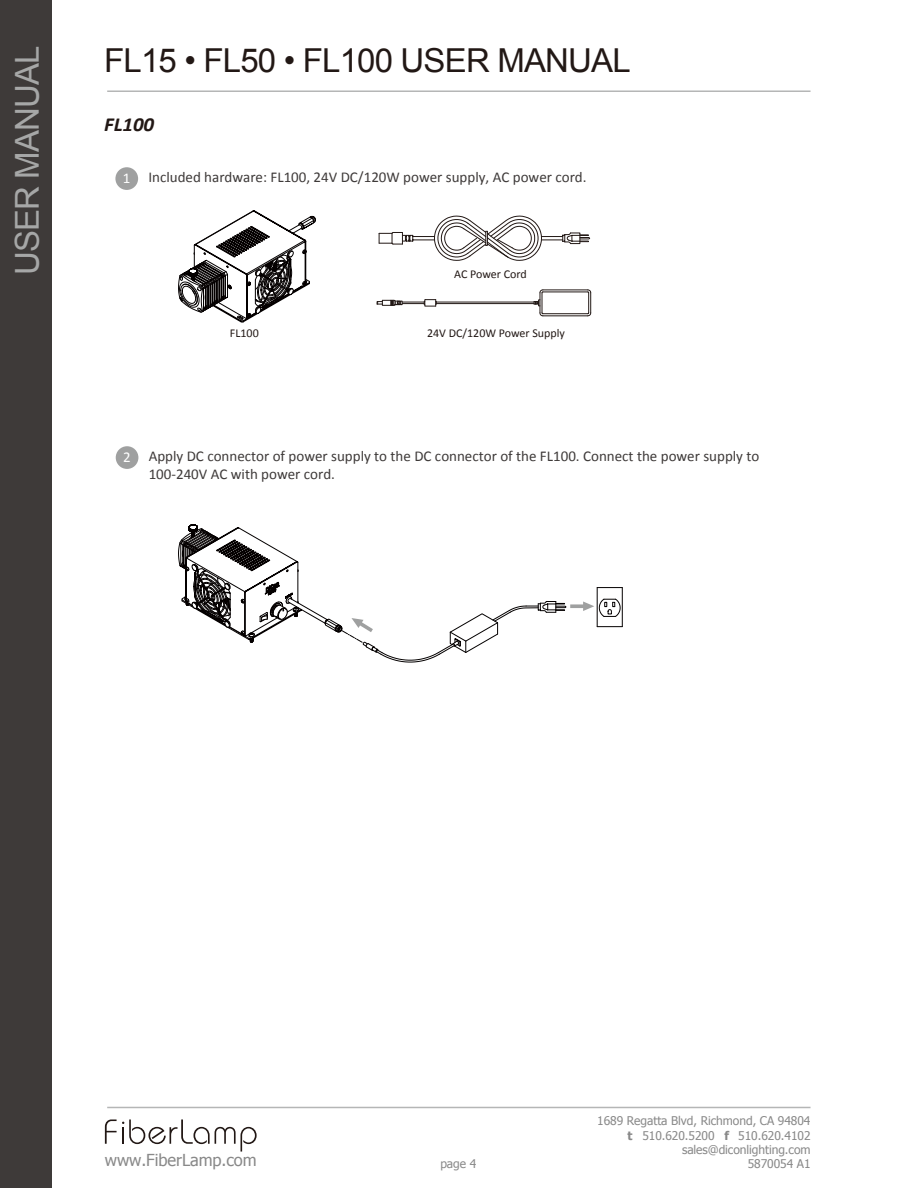
<style>
.page{position:relative;width:918px;height:1188px;background:#fff}
.page>*{position:absolute;margin:0;border:0;box-sizing:border-box;transform-origin:0 0}
.t1{font:33px "Arial";letter-spacing:-.025em;color:#221815}
.t2{font:33px "Arial";letter-spacing:-.025em;color:#a6a7a7}
.t3{font:italic 700 19.95px "Calibri";letter-spacing:-.005em;color:#221815;scale:1.05 1}
.t4{font:16.5px "Tahoma";letter-spacing:-.005em;color:#898989}
.t5{font:15px/18px "Calibri";color:#3e3a39}
.t6{font:15px "Calibri";color:#fff}
.t7{font:12px/14.4px "Tahoma";letter-spacing:-.005em;color:#898989}
.t8{font:12px "Calibri";color:#221815}
.s1{color:#fff}
.s2{font-weight:700}
</style>
<div class="page">
<svg style="left:105px;top:1119px;width:152px;height:33px"></svg>
<hr style="left:107px;top:90px;width:704px;height:2px;background:#b5b6b6">
<hr style="left:107px;top:1107px;width:704px;height:1px;background:#b5b6b6">
<div style="left:0;top:0;width:52px;height:1188px;background:#3e3a39"></div>
<svg style="left:178px;top:210px;width:138px;height:112px"></svg>
<hr style="left:622px;top:588px;width:1px;height:39px;background:#040000">
<svg style="left:178px;top:525px;width:444px;height:137px"></svg>
<div style="left:115px;top:167px;width:23px;height:23px;background:#9fa0a0;border-radius:50%"></div>
<div style="left:116px;top:446px;width:22px;height:23px;background:#9fa0a0;border-radius:50%"></div>
<svg style="left:379px;top:216px;width:211px;height:45px"></svg>
<hr style="left:436px;top:302px;width:98px;height:1px;background:#221815">
<hr style="left:436px;top:303px;width:98px;height:1px;background:#221815">
<hr style="left:543px;top:316px;width:45px;height:1px;background:#221815">
<hr style="left:543px;top:290px;width:45px;height:1px;background:#221815">
<hr style="left:543px;top:313px;width:45px;height:1px;background:#221815">
<hr style="left:543px;top:292px;width:45px;height:1px;background:#221815">
<svg style="left:534px;top:290px;width:9px;height:26px"></svg>
<svg style="left:588px;top:290px;width:3px;height:26px"></svg>
<svg style="left:377px;top:300px;width:48px;height:6px"></svg>
<h1 class="t2" style="left:5px;top:275px;width:232px;rotate:-90deg">USER MANUAL</h1>
<h1 class="t1" style="left:104px;top:39px;width:528px">FL15 • FL50 • FL100 USER MANUAL</h1>
<h2 class="t3" style="left:104px;top:112px;width:49px">FL100</h2>
<p class="t5" style="left:123px;top:168px;width:465px"><span class="s1">1</span> Included hardware: FL100, 24V DC/120W power supply, AC power cord.</p>
<p class="t8" style="left:230px;top:325px;width:30px">FL100</p>
<p class="t8" style="left:454px;top:267px;width:74px">AC Power Cord</p>
<p class="t8" style="left:427px;top:325px;width:139px">24V DC/120W Power Supply</p>
<p class="t6" style="left:123px;top:448px;width:9px">2</p>
<p class="t5" style="left:149px;top:447px;width:612px">Apply DC connector of power supply to the DC connector of the FL100. Connect the power supply to<br>100-240V AC with power cord.</p>
<p class="t4" style="left:105px;top:1149px;width:153px">www.FiberLamp.com</p>
<p class="t7" style="left:440px;top:1156px;width:37px">page 4</p>
<p class="t7" style="left:628px;top:1113px;width:184px;text-indent:-30px">1689 Regatta Blvd, Richmond, CA 94804 <span class="s2">t</span> 510.620.5200</p>
<p class="t7" style="left:724px;top:1127px;width:88px"><span class="s2">f</span> 510.620.4102</p>
<p class="t7" style="left:748px;top:1156px;width:64px">5870054 A1</p>
<p class="t7" style="left:682px;top:1142px;width:130px">sales@diconlighting.com</p>
</div>
